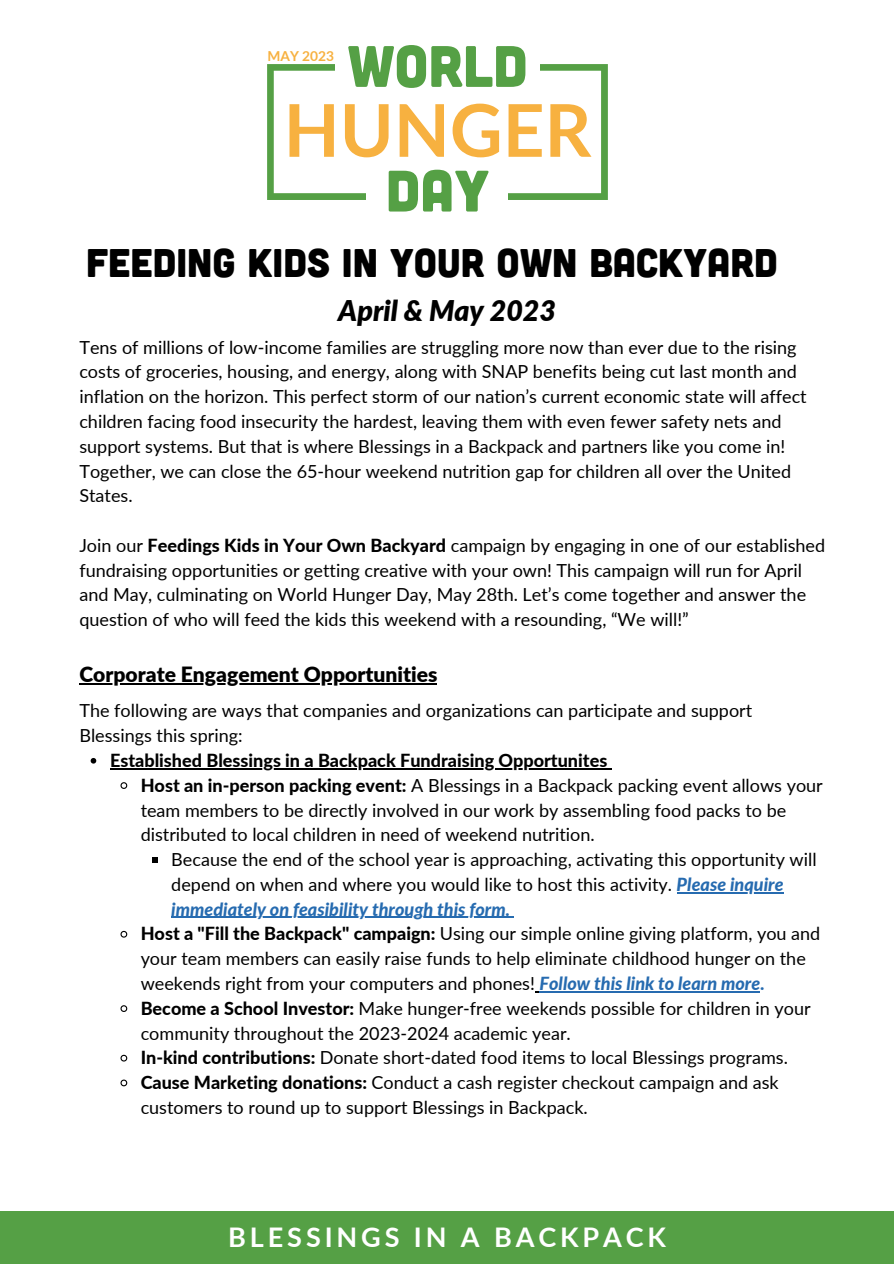
<style>
.page{position:relative;width:894px;height:1264px;background:#fff}
.page>*{position:absolute;margin:0;border:0;box-sizing:border-box;transform-origin:0 0}
.t1{font:700 72.75px "Lato";color:#f7b140}
.t2{font:58.35px "Cubano";color:#55a045}
.t3{font:39.9px "Cubano";color:#000}
.t4{font:italic 900 28.5px "Lato";color:#000}
.t5{font:700 27px "Lato";letter-spacing:.145em;color:#fff}
.t6{font:900 21px "Lato";color:#000}
.t7{font:18px/24.8px "Lato";color:#000}
.t8{font:800 18px "Lato";color:#000}
.t9{font:700 13.8px "Lato";color:#f7b140}
.s1{font-weight:800}
.s2{font-weight:800;font-style:italic;color:#266bb0}
.s3{font-weight:800;color:#266bb0}
</style>
<div class="page">
<div style="left:0;top:1211px;width:893px;height:52px;background:#55a045"></div>
<hr style="left:79px;top:683px;width:358px;height:1px;background:#000">
<svg style="left:91px;top:758px;width:5px;height:5px"></svg>
<hr style="left:110px;top:768px;width:497px;height:1px;background:#000">
<svg style="left:120px;top:782px;width:8px;height:7px"></svg>
<svg style="left:152px;top:857px;width:6px;height:5px"></svg>
<hr style="left:676px;top:892px;width:107px;height:1px;background:#266bb0">
<hr style="left:171px;top:916px;width:339px;height:1px;background:#266bb0">
<svg style="left:120px;top:930px;width:8px;height:8px"></svg>
<hr style="left:539px;top:991px;width:221px;height:1px;background:#266bb0">
<svg style="left:120px;top:1005px;width:8px;height:7px"></svg>
<svg style="left:120px;top:1054px;width:8px;height:8px"></svg>
<svg style="left:120px;top:1079px;width:8px;height:8px"></svg>
<svg style="left:267px;top:64px;width:340px;height:136px"></svg>
<div style="left:335px;top:50px;width:204px;height:30px;background:#fff"></div>
<div style="left:366px;top:185px;width:142px;height:30px;background:#fff"></div>
<p class="t2" style="left:347px;top:29px;width:182px">WORLD</p>
<p class="t1" style="left:283px;top:85px;width:309px">HUNGER</p>
<p class="t2" style="left:385px;top:153px;width:105px">DAY</p>
<p class="t9" style="left:267px;top:47px;width:68px">MAY 2023</p>
<p class="t3" style="left:86px;top:237px;width:693px">FEEDING KIDS IN YOUR OWN BACKYARD</p>
<p class="t4" style="left:338px;top:292px;width:219px">April &amp; May 2023</p>
<p class="t7" style="left:79px;top:334px;width:728px">Tens of millions of low-income families are struggling more now than ever due to the rising costs of groceries, housing, and energy, along with SNAP benefits being cut last month and inflation on the horizon. This perfect storm of our nation’s current economic state will affect children facing food insecurity the hardest, leaving them with even fewer safety nets and support systems. But that is where Blessings in a Backpack and partners like you come in!<br>Together, we can close the 65-hour weekend nutrition gap for children all over the United States.</p>
<p class="t7" style="left:79px;top:532px;width:747px">Join our <span class="s1">Feedings Kids in Your Own Backyard</span> campaign by engaging in one of our established fundraising opportunities or getting creative with your own! This campaign will run for April and May, culminating on World Hunger Day, May 28th. Let’s come together and answer the question of who will feed the kids this weekend with a resounding, “We will!”</p>
<p class="t6" style="left:79px;top:661px;width:359px">Corporate Engagement Opportunities</p>
<p class="t7" style="left:79px;top:698px;width:674px">The following are ways that companies and organizations can participate and support<br>Blessings this spring:</p>
<p class="t8" style="left:110px;top:749px;width:498px">Established Blessings in a Backpack Fundraising Opportunites</p>
<p class="t7" style="left:141px;top:772px;width:683px"><span class="s1">Host an in-person packing event:</span> A Blessings in a Backpack packing event allows your team members to be directly involved in our work by assembling food packs to be distributed to local children in need of weekend nutrition.</p>
<p class="t7" style="left:171px;top:846px;width:646px">Because the end of the school year is approaching, activating this opportunity will depend on when and where you would like to host this activity. <span class="s2">Please inquire immediately on feasibility through this form.</span></p>
<p class="t7" style="left:141px;top:921px;width:681px"><span class="s1">Host a "Fill the Backpack" campaign:</span> Using our simple online giving platform, you and your team members can easily raise funds to help eliminate childhood hunger on the weekends right from your computers and phones! <span class="s2">Follow this link to learn more</span><span class="s3">.</span></p>
<p class="t7" style="left:141px;top:995px;width:671px"><span class="s1">Become a School Investor:</span> Make hunger-free weekends possible for children in your community throughout the 2023-2024 academic year.</p>
<p class="t7" style="left:141px;top:1045px;width:648px"><span class="s1">In-kind contributions:</span> Donate short-dated food items to local Blessings programs.</p>
<p class="t7" style="left:141px;top:1069px;width:639px"><span class="s1">Cause Marketing donations:</span> Conduct a cash register checkout campaign and ask customers to round up to support Blessings in Backpack.</p>
<p class="t5" style="left:228px;top:1220px;width:439px">BLESSINGS IN A BACKPACK</p>
</div>
